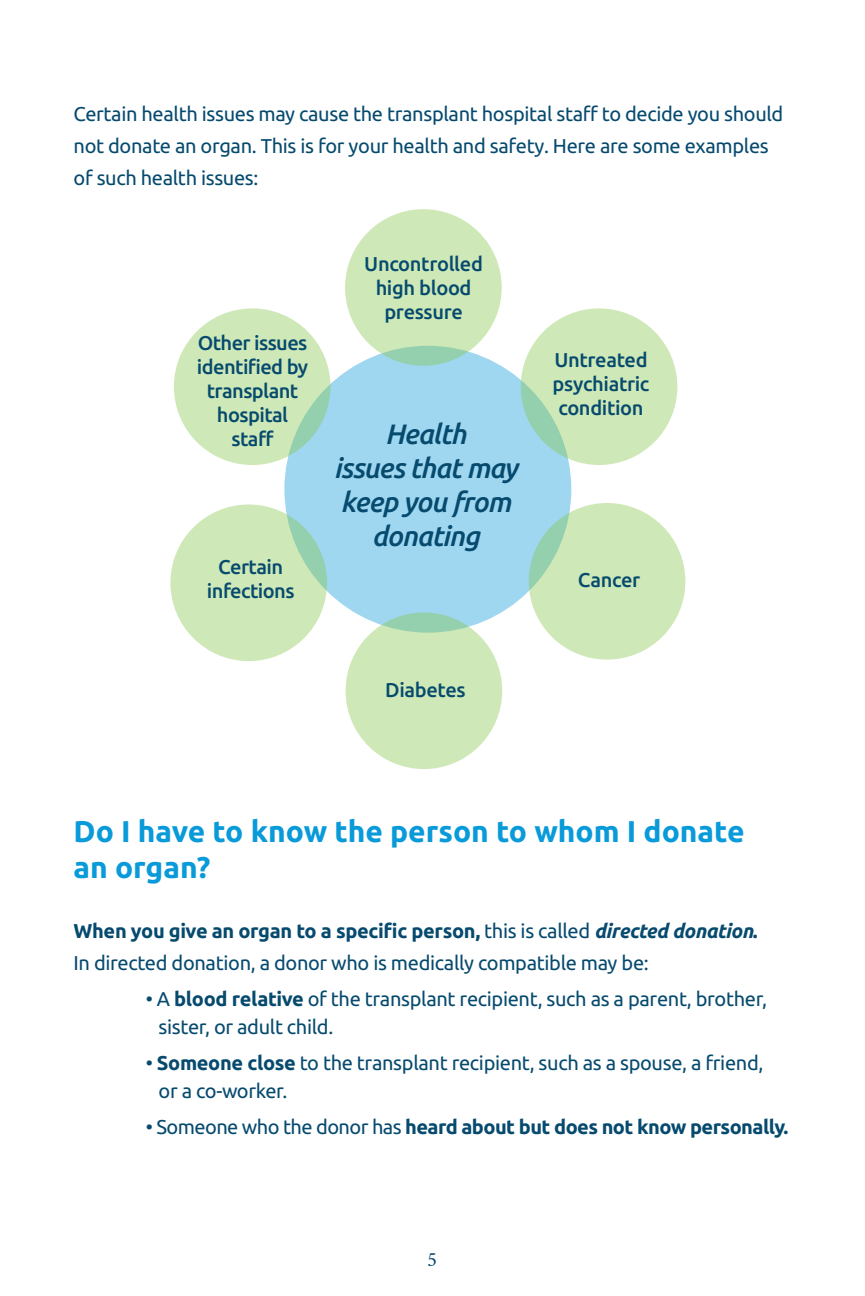
<style>
.page{position:relative;width:865px;height:1296px;background:#fff}
.page>*{position:absolute;margin:0;border:0;box-sizing:border-box;transform-origin:0 0}
.t1{font:700 30px/36px "Ubuntu";color:#089ad9}
.t2{font:italic 500 28px/34px "Ubuntu";letter-spacing:-.03em;color:#064a6e;text-align:center}
.t3{font:20px/32px "Ubuntu";letter-spacing:-.015em;color:#064a6e}
.t4{font:500 20px/24px "Ubuntu";letter-spacing:-.015em;color:#064a6e;text-align:center}
.t5{font:700 20px "Ubuntu";letter-spacing:-.03em;color:#064a6e}
.t6{font:20px "Crimson";color:#064a6e}
.s1{font-weight:700}
.s2{font-weight:700;font-style:italic}
.s3{font-weight:400}
</style>
<div class="page">
<div style="left:284px;top:345px;width:287px;height:287px;background:#9fd7f0;border-radius:50%"></div>
<div style="left:174px;top:308px;width:156px;height:157px;background:#cee8b7;border-radius:50%"></div>
<div style="left:520px;top:308px;width:157px;height:157px;background:#83c447;border-radius:50%;opacity:.39"></div>
<div style="left:528px;top:503px;width:157px;height:156px;background:#83c447;border-radius:50%;opacity:.39"></div>
<div style="left:170px;top:504px;width:157px;height:157px;background:#83c447;border-radius:50%;opacity:.39"></div>
<div style="left:345px;top:612px;width:157px;height:156px;background:#83c447;border-radius:50%;opacity:.39"></div>
<div style="left:345px;top:209px;width:156px;height:156px;background:#83c447;border-radius:50%;opacity:.39"></div>
<p class="t3" style="left:74px;top:97px;width:711px">Certain health issues may cause the transplant hospital staff to decide you should not donate an organ. This is for your health and safety. Here are some examples of such health issues:</p>
<p class="t4" style="left:197px;top:330px;width:113px">Other issues identified by transplant hospital staff</p>
<p class="t4" style="left:207px;top:554px;width:89px">Certain infections</p>
<p class="t4" style="left:364px;top:251px;width:120px">Uncontrolled high blood pressure</p>
<p class="t2" style="left:333px;top:416px;width:185px">Health<br>issues that may keep you from donating</p>
<p class="t4" style="left:385px;top:677px;width:82px">Diabetes</p>
<p class="t4" style="left:552px;top:346px;width:98px;text-align:justify">Untreated psychiatric condition</p>
<p class="t4" style="left:577px;top:567px;width:64px">Cancer</p>
<h3 class="t1" style="left:74px;top:812px;width:672px">Do I have to know the person to whom I donate an organ?</h3>
<p class="t3" style="left:74px;top:913px;width:685px"><span class="s1">When you give an organ to a specific person,</span> this is called <span class="s2">directed donation</span><span class="s1">.<br></span>In directed donation, a donor who is medically compatible may be:</p>
<p class="t3" style="left:158px;top:983px;width:609px;line-height:28px;text-indent:-13px">• A <span class="s1">blood relative</span> of the transplant recipient, such as a parent, brother, sister, or adult child.</p>
<p class="t3" style="left:158px;top:1047px;width:606px;line-height:28px;text-indent:-13px">• <span class="s1">Someone close</span> to the transplant recipient, such as a spouse, a friend, or a co-worker.</p>
<p class="t5" style="left:146px;top:1114px;width:644px"><span class="s3">• Someone who the donor has</span> heard about but does not know personally.</p>
<p class="t6" style="left:427px;top:1251px;width:11px">5</p>
</div>
